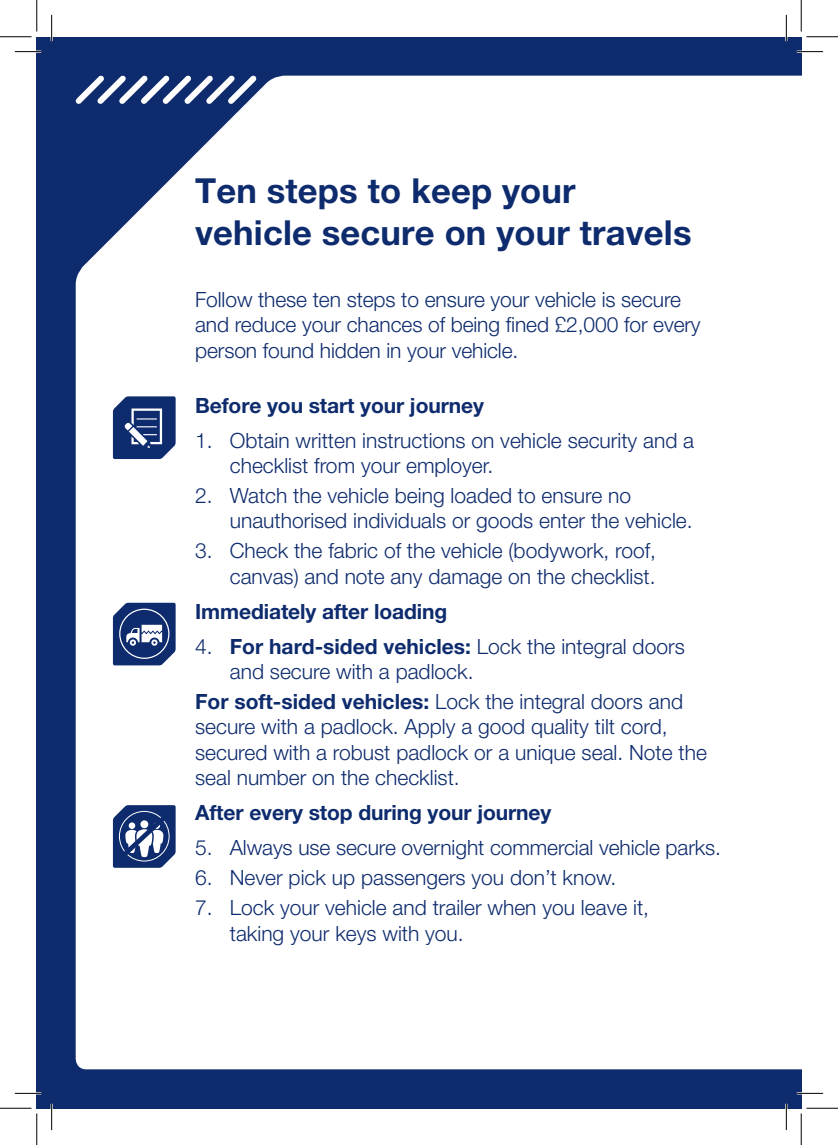
<style>
.page{position:relative;width:838px;height:1145px;background:#fff}
.page>*{position:absolute;margin:0;border:0;box-sizing:border-box;transform-origin:0 0}
._28pt_Heading{font:700 34.48px/42px "Helvetica Neue LT Pro";letter-spacing:.005em;color:#0d2b6d}
._12pt_Body_text_inde{font:300 21px/25.2px "Helvetica Neue LT Pro";color:#0d2b6d}
._12pt_Body_text{font:300 21px/25.2px "Helvetica Neue LT Pro";letter-spacing:-.005em;color:#0d2b6d}
._12pt_Body_text-2{font:700 21px "Helvetica Neue LT Pro";letter-spacing:-.005em;color:#0d2b6d}
.s1{font-weight:700}
</style>
<div class="page">
<div style="left:37px;top:37px;width:764px;height:1071px;background:#0d2b6d"></div>
<div style="left:76px;top:76px;width:725px;height:993px;background:#fff"></div>
<svg style="left:75px;top:75px;width:187px;height:34px"></svg>
<svg style="left:113px;top:603px;width:63px;height:62px"></svg>
<svg style="left:113px;top:805px;width:63px;height:63px"></svg>
<svg style="left:113px;top:396px;width:63px;height:63px"></svg>
<hr style="left:15px;top:51px;width:26px;height:2px;background:#fff">
<hr style="left:796px;top:51px;width:27px;height:2px;background:#fff">
<hr style="left:15px;top:1092px;width:26px;height:2px;background:#fff">
<hr style="left:796px;top:1092px;width:27px;height:2px;background:#fff">
<hr style="left:51px;top:15px;width:2px;height:26px;background:#fff">
<hr style="left:51px;top:1104px;width:2px;height:26px;background:#fff">
<hr style="left:785px;top:15px;width:2px;height:26px;background:#fff">
<hr style="left:785px;top:1104px;width:2px;height:26px;background:#fff">
<svg style="left:15px;top:51px;width:26px;height:1px"></svg>
<svg style="left:796px;top:51px;width:27px;height:1px"></svg>
<svg style="left:15px;top:1093px;width:26px;height:1px"></svg>
<svg style="left:796px;top:1093px;width:27px;height:1px"></svg>
<svg style="left:51px;top:15px;width:1px;height:26px"></svg>
<svg style="left:51px;top:1104px;width:1px;height:26px"></svg>
<svg style="left:786px;top:15px;width:1px;height:26px"></svg>
<svg style="left:786px;top:1104px;width:1px;height:26px"></svg>
<hr style="left:0;top:36px;width:32px;height:1px;background:#000">
<hr style="left:806px;top:36px;width:31px;height:1px;background:#000">
<hr style="left:0;top:1108px;width:32px;height:1px;background:#000">
<hr style="left:806px;top:1108px;width:31px;height:1px;background:#000">
<hr style="left:36px;top:0;width:1px;height:31px;background:#000">
<hr style="left:36px;top:1113px;width:1px;height:32px;background:#000">
<hr style="left:800px;top:0;width:1px;height:31px;background:#000">
<hr style="left:800px;top:1113px;width:1px;height:32px;background:#000">
<p class="_28pt_Heading" style="left:195px;top:169px;width:498px">Ten steps to keep your vehicle secure on your travels</p>
<p class="_12pt_Body_text" style="left:195px;top:287px;width:507px">Follow these ten steps to ensure your vehicle is secure and reduce your chances of being fined £2,000 for every person found hidden in your vehicle.</p>
<p class="_12pt_Body_text-2" style="left:195px;top:392px;width:290px">Before you start your journey</p>
<p class="_12pt_Body_text_inde" style="left:230px;top:427px;width:466px;text-indent:-35px">1. Obtain written instructions on vehicle security and a checklist from your employer.</p>
<p class="_12pt_Body_text_inde" style="left:230px;top:483px;width:464px;text-indent:-35px">2. Watch the vehicle being loaded to ensure no unauthorised individuals or goods enter the vehicle.</p>
<p class="_12pt_Body_text_inde" style="left:195px;top:538px;width:462px;text-align:right">3. Check the fabric of the vehicle (bodywork, roof, canvas) and note any damage on the checklist.</p>
<p class="_12pt_Body_text-2" style="left:195px;top:598px;width:254px">Immediately after loading</p>
<p class="_12pt_Body_text_inde" style="left:230px;top:633px;width:456px;text-indent:-35px">4. <span class="s1">For hard-sided vehicles:</span> Lock the integral doors and secure with a padlock.</p>
<p class="_12pt_Body_text_inde" style="left:195px;top:689px;width:513px"><span class="s1">For soft-sided vehicles:</span> Lock the integral doors and secure with a padlock. Apply a good quality tilt cord, secured with a robust padlock or a unique seal. Note the seal number on the checklist.</p>
<p class="_12pt_Body_text-2" style="left:195px;top:799px;width:358px">After every stop during your journey</p>
<p class="_12pt_Body_text_inde" style="left:195px;top:835px;width:527px">5. Always use secure overnight commercial vehicle parks.</p>
<p class="_12pt_Body_text_inde" style="left:195px;top:865px;width:423px">6. Never pick up passengers you don’t know.</p>
<p class="_12pt_Body_text_inde" style="left:230px;top:895px;width:420px;text-indent:-35px">7. Lock your vehicle and trailer when you leave it, taking your keys with you.</p>
</div>
